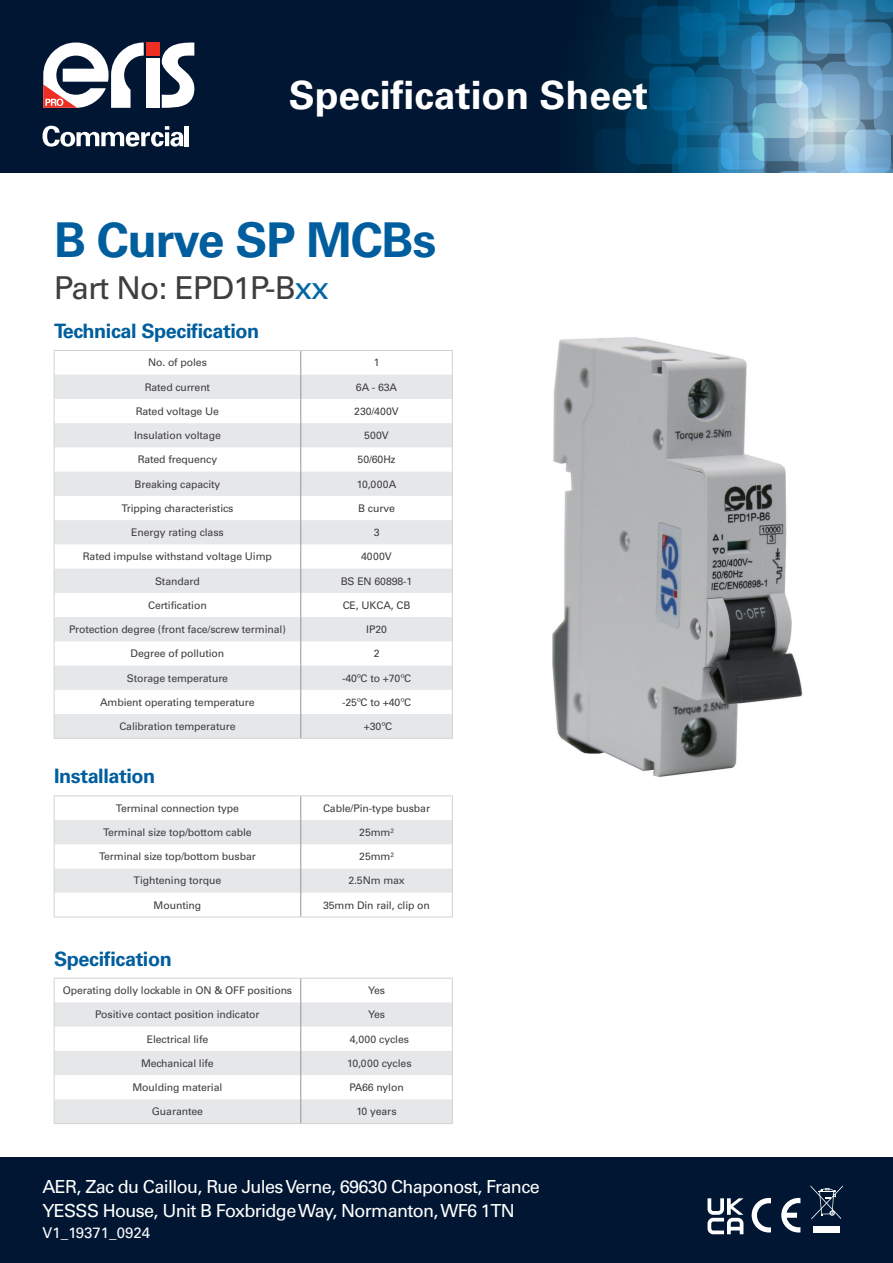
<style>
.page{position:relative;width:893px;height:1263px;background:#fff}
.page>*{position:absolute;margin:0;border:0;box-sizing:border-box;transform-origin:0 0}
.t1{font:700 48px "Univers LT Std";letter-spacing:-.025em;color:#005e9e}
.t2{font:700 39px "Univers LT Std";color:#fff}
.t3{font:31.5px "Univers LT Std";letter-spacing:-.025em;color:#3e3e3f}
.t4{font:700 19.8px "Univers LT Std";letter-spacing:-.02em;color:#005e9e}
.t5{font:18px "Univers LT Std";letter-spacing:-.035em;color:#fff}
.t6{font:15px "Univers LT Std";color:#fff}
.t7{font:10.5px "Univers LT Std";letter-spacing:-.01em;color:#3e3e3f}
.s1{color:#0268a4}
</style>
<div class="page">
<svg style="left:55px;top:375px;width:397px;height:363px;fill:#e6e7e9"></svg>
<svg style="left:301px;top:351px;width:1px;height:387px"></svg>
<hr style="left:54px;top:350px;width:247px;height:1px;background:#d1d2d4">
<hr style="left:301px;top:350px;width:151px;height:1px;background:#d1d2d4">
<svg style="left:54px;top:351px;width:1px;height:387px"></svg>
<svg style="left:452px;top:351px;width:1px;height:387px"></svg>
<hr style="left:54px;top:738px;width:247px;height:1px;background:#d1d2d4">
<hr style="left:301px;top:738px;width:151px;height:1px;background:#d1d2d4">
<hr style="left:54px;top:795px;width:247px;height:1px;background:#d1d2d4">
<hr style="left:301px;top:795px;width:151px;height:1px;background:#d1d2d4">
<svg style="left:54px;top:796px;width:399px;height:121px"></svg>
<hr style="left:54px;top:917px;width:247px;height:1px;background:#d1d2d4">
<hr style="left:301px;top:917px;width:151px;height:1px;background:#d1d2d4">
<svg style="left:55px;top:1002px;width:397px;height:121px;fill:#e6e7e9"></svg>
<svg style="left:301px;top:979px;width:1px;height:144px"></svg>
<hr style="left:54px;top:978px;width:247px;height:1px;background:#d1d2d4">
<hr style="left:301px;top:978px;width:151px;height:1px;background:#d1d2d4">
<svg style="left:54px;top:979px;width:1px;height:144px"></svg>
<svg style="left:452px;top:978px;width:1px;height:145px"></svg>
<hr style="left:54px;top:1123px;width:247px;height:1px;background:#d1d2d4">
<hr style="left:301px;top:1123px;width:151px;height:1px;background:#d1d2d4">
<div style="left:0;top:0;width:893px;height:172px;background:#001632"></div>
<svg style="left:590px;top:0;width:82px;height:172px"></svg>
<div style="left:642px;top:6px;width:61px;height:58px;background:#003d61;border-radius:12px"></div>
<svg style="left:626px;top:106px;width:61px;height:58px;background:#004369"></svg>
<div style="left:649px;top:67px;width:46px;height:44px;background:linear-gradient(to bottom,#004f79,#005482);border-radius:9px"></div>
<div style="left:594px;top:129px;width:46px;height:43px;background:linear-gradient(to right,#00233f,#003e65);border-radius:9px"></div>
<svg style="left:672px;top:0;width:221px;height:172px;background:#4a8aaf"></svg>
<svg style="left:625px;top:35px;width:46px;height:44px"></svg>
<svg style="left:611px;top:0;width:46px;height:17px"></svg>
<div style="left:146px;top:43px;width:13px;height:13px;background:#ee2e22"></div>
<div style="left:146px;top:58px;width:13px;height:50px;background:#fff"></div>
<svg style="left:162px;top:43px;width:32px;height:65px"></svg>
<svg style="left:43px;top:43px;width:101px;height:65px"></svg>
<svg style="left:43px;top:126px;width:140px;height:21px"></svg>
<hr style="left:185px;top:126px;width:4px;height:20px;background:#fff">
<div style="left:0;top:1157px;width:893px;height:106px;background:#001632"></div>
<svg style="left:707px;top:1198px;width:36px;height:36px"></svg>
<svg style="left:752px;top:1198px;width:19px;height:34px"></svg>
<svg style="left:781px;top:1198px;width:19px;height:34px"></svg>
<div style="left:813px;top:1226px;width:27px;height:6px;background:#fff"></div>
<svg style="left:810px;top:1185px;width:33px;height:34px"></svg>
<img style="left:552px;top:337px;width:251px;height:440px">
<p class="t2" style="left:289px;top:72px;width:361px">Specification Sheet</p>
<p class="t1" style="left:54px;top:211px;width:384px">B Curve SP MCBs</p>
<p class="t3" style="left:54px;top:269px;width:277px">Part No: EPD1P-B<span class="s1">xx</span></p>
<p class="t4" style="left:54px;top:319px;width:207px">Technical Specification</p>
<p class="t7" style="left:148px;top:356px;width:60px">No. of poles</p>
<p class="t7" style="left:374px;top:356px;width:7px">1</p>
<p class="t7" style="left:145px;top:381px;width:67px">Rated current</p>
<p class="t7" style="left:356px;top:381px;width:43px">6A - 63A</p>
<p class="t7" style="left:136px;top:405px;width:85px">Rated voltage Ue</p>
<p class="t7" style="left:354px;top:405px;width:46px">230/400V</p>
<p class="t7" style="left:134px;top:429px;width:88px">Insulation voltage</p>
<p class="t7" style="left:364px;top:429px;width:26px">500V</p>
<p class="t7" style="left:138px;top:453px;width:81px">Rated frequency</p>
<p class="t7" style="left:358px;top:453px;width:39px">50/60Hz</p>
<p class="t7" style="left:135px;top:478px;width:87px">Breaking capacity</p>
<p class="t7" style="left:357px;top:478px;width:41px">10,000A</p>
<p class="t7" style="left:121px;top:502px;width:114px">Tripping characteristics</p>
<p class="t7" style="left:358px;top:502px;width:38px">B curve</p>
<p class="t7" style="left:131px;top:526px;width:94px">Energy rating class</p>
<p class="t7" style="left:374px;top:526px;width:7px">3</p>
<p class="t7" style="left:83px;top:550px;width:191px">Rated impulse withstand voltage Uimp</p>
<p class="t7" style="left:361px;top:550px;width:32px">4000V</p>
<p class="t7" style="left:155px;top:575px;width:46px">Standard</p>
<p class="t7" style="left:341px;top:575px;width:73px">BS EN 60898-1</p>
<p class="t7" style="left:148px;top:599px;width:60px">Certification</p>
<p class="t7" style="left:343px;top:599px;width:69px">CE, UKCA, CB</p>
<p class="t7" style="left:69px;top:623px;width:218px">Protection degree (front face/screw terminal)</p>
<p class="t7" style="left:366px;top:623px;width:22px">IP20</p>
<p class="t7" style="left:131px;top:647px;width:95px">Degree of pollution</p>
<p class="t7" style="left:374px;top:647px;width:7px">2</p>
<p class="t7" style="left:127px;top:671px;width:103px">Storage temperature</p>
<p class="t7" style="left:342px;top:671px;width:71px">-40ºC to +70ºC</p>
<p class="t7" style="left:100px;top:696px;width:156px">Ambient operating temperature</p>
<p class="t7" style="left:342px;top:696px;width:71px">-25ºC to +40ºC</p>
<p class="t7" style="left:119px;top:720px;width:118px">Calibration temperature</p>
<p class="t7" style="left:364px;top:720px;width:30px">+30ºC</p>
<p class="t4" style="left:54px;top:764px;width:103px">Installation</p>
<p class="t7" style="left:116px;top:802px;width:124px">Terminal connection type</p>
<p class="t7" style="left:323px;top:802px;width:109px">Cable/Pin-type busbar</p>
<p class="t7" style="left:103px;top:826px;width:150px">Terminal size top/bottom cable</p>
<p class="t7" style="left:359px;top:826px;width:36px">25mm²</p>
<p class="t7" style="left:99px;top:850px;width:158px">Terminal size top/bottom busbar</p>
<p class="t7" style="left:359px;top:850px;width:36px">25mm²</p>
<p class="t7" style="left:134px;top:874px;width:89px">Tightening torque</p>
<p class="t7" style="left:348px;top:874px;width:58px">2.5Nm max</p>
<p class="t7" style="left:154px;top:899px;width:49px">Mounting</p>
<p class="t7" style="left:323px;top:899px;width:108px">35mm Din rail, clip on</p>
<p class="t4" style="left:54px;top:947px;width:119px">Specification</p>
<p class="t7" style="left:63px;top:984px;width:231px">Operating dolly lockable in ON &amp; OFF positions</p>
<p class="t7" style="left:368px;top:984px;width:18px">Yes</p>
<p class="t7" style="left:95px;top:1008px;width:166px">Positive contact position indicator</p>
<p class="t7" style="left:368px;top:1008px;width:18px">Yes</p>
<p class="t7" style="left:147px;top:1032px;width:63px">Electrical life</p>
<p class="t7" style="left:350px;top:1032px;width:61px">4,000 cycles</p>
<p class="t7" style="left:141px;top:1057px;width:74px">Mechanical life</p>
<p class="t7" style="left:347px;top:1057px;width:66px">10,000 cycles</p>
<p class="t7" style="left:133px;top:1081px;width:91px">Moulding material</p>
<p class="t7" style="left:349px;top:1081px;width:56px">PA66 nylon</p>
<p class="t7" style="left:152px;top:1105px;width:53px">Guarantee</p>
<p class="t7" style="left:356px;top:1105px;width:42px">10 years</p>
<p class="t5" style="left:43px;top:1176px;width:499px">AER, Zac du Caillou, Rue Jules Verne, 69630 Chaponost, France</p>
<p class="t5" style="left:43px;top:1200px;width:474px">YESSS House, Unit B Foxbridge Way, Normanton, WF6 1TN</p>
<p class="t6" style="left:43px;top:1224px;width:109px">V1_19371_0924</p>
</div>
